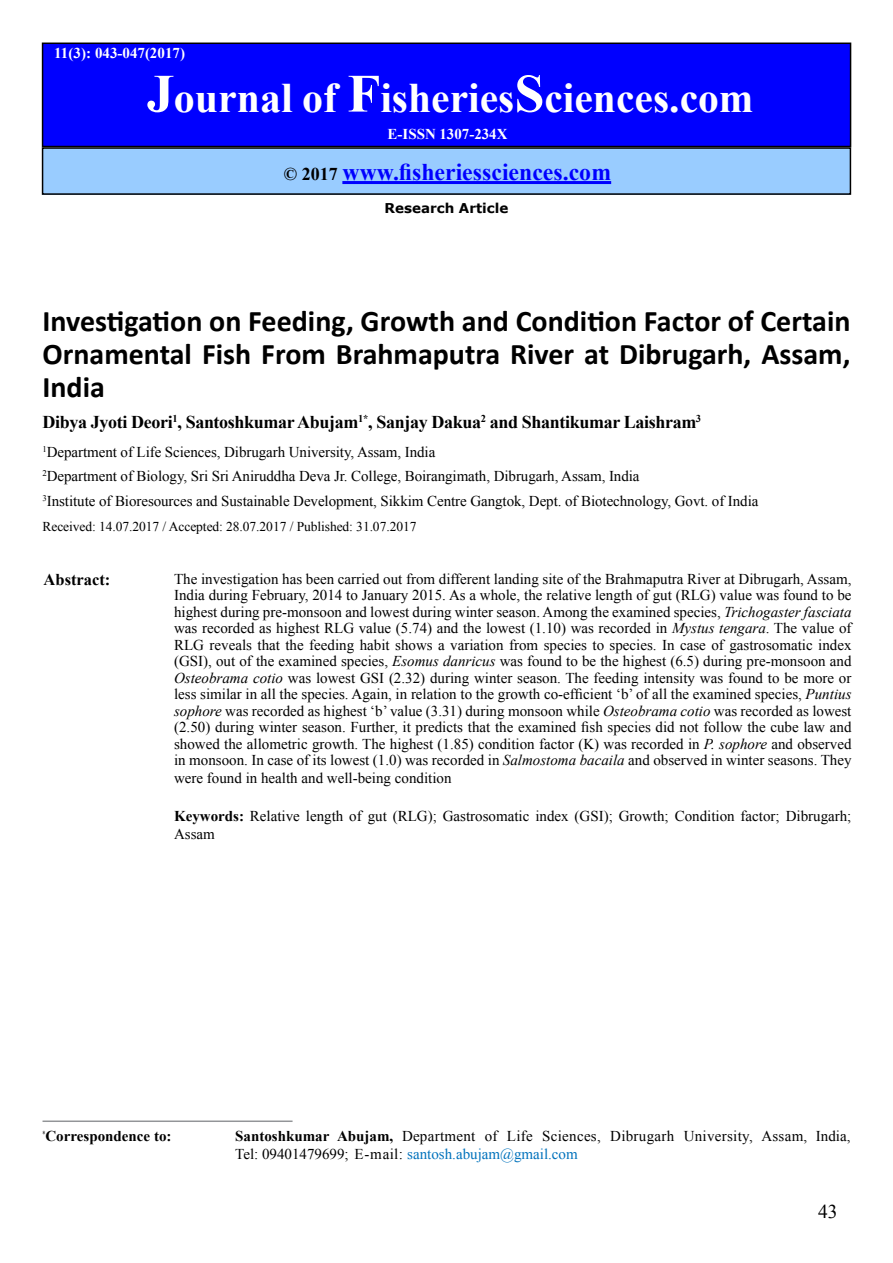
<style>
.page{position:relative;width:893px;height:1263px;background:#fff}
.page>*{position:absolute;margin:0;border:0;box-sizing:border-box;transform-origin:0 0}
.t1{font:700 42px "Times New Roman";color:#fff}
.t2{font:700 30px/33px "Calibri";color:#000;text-align:justify}
.t3{font:700 24px "Times New Roman";color:#00f}
.t4{font:19.5px "Times New Roman";color:#000}
.t5{font:700 18px "Times New Roman";letter-spacing:-.02em;color:#000}
.t6{font:700 16.5px "Times New Roman";color:#000}
.t7{font:15px/16.5px "Times New Roman";color:#000;text-align:justify}
.t8{font:15px/18px "Times New Roman";letter-spacing:.02em;color:#000}
.t9{font:700 15px "Times New Roman";color:#fff}
.t10{font:700 15px "Times New Roman";color:#000}
.t11{font:13.5px "Times New Roman";letter-spacing:-.005em;color:#000}
.t12{font:700 13.5px "Verdana";color:#000}
.s1{font-size:54px}
.s2{font-size:18px;color:#000}
.s3{font-style:italic}
.s4{font-weight:700}
.s5{color:#0072bc}
</style>
<div class="page">
<div style="left:42px;top:43px;width:809px;height:104px;background:#00f;border:1px solid #000"></div>
<div style="left:43px;top:148px;width:807px;height:46px;background:#9cf"></div>
<div style="left:42px;top:147px;width:809px;height:48px;border:2px solid #000"></div>
<hr style="left:342px;top:181px;width:269px;height:3px;background:#00f">
<hr style="left:43px;top:1120px;width:250px;height:2px;background:#939598">
<p class="t9" style="left:54px;top:43px;width:132px">11(3): 043-047(2017)</p>
<h1 class="t1" style="left:147px;top:68px;width:608px"><span class="s1">J</span>ournal of <span class="s1">F</span>isheries<span class="s1">S</span>ciences.com</h1>
<p class="t9" style="left:388px;top:123px;width:121px">E-ISSN 1307-234X</p>
<p class="t3" style="left:284px;top:155px;width:329px"><span class="s2">© 2017</span> www.fisheriessciences.com</p>
<p class="t12" style="left:385px;top:199px;width:125px">Research Article</p>
<p class="t2" style="left:43px;top:304px;width:809px">Investigation on Feeding, Growth and Condition Factor of Certain Ornamental Fish From Brahmaputra River at Dibrugarh, Assam, India</p>
<p class="t5" style="left:43px;top:409px;width:660px">Dibya Jyoti Deori<sup>1</sup>, Santoshkumar Abujam<sup>1*</sup>, Sanjay Dakua<sup>2</sup> and Shantikumar Laishram<sup>3</sup></p>
<p class="t7" style="left:43px;top:443px;width:394px"><sup>1</sup>Department of Life Sciences, Dibrugarh University, Assam, India</p>
<p class="t7" style="left:43px;top:468px;width:599px"><sup>2</sup>Department of Biology, Sri Sri Aniruddha Deva Jr. College, Boirangimath, Dibrugarh, Assam, India</p>
<p class="t7" style="left:43px;top:493px;width:717px"><sup>3</sup>Institute of Bioresources and Sustainable Development, Sikkim Centre Gangtok, Dept. of Biotechnology, Govt. of India</p>
<p class="t11" style="left:43px;top:517px;width:375px">Received: 14.07.2017 / Accepted: 28.07.2017 / Published: 31.07.2017</p>
<p class="t6" style="left:44px;top:568px;width:68px">Abstract:</p>
<p class="t7" style="left:174px;top:570px;width:679px">The investigation has been carried out from different landing site of the Brahmaputra River at Dibrugarh, Assam, India during February, 2014 to January 2015. As a whole, the relative length of gut (RLG) value was found to be highest during pre-monsoon and lowest during winter season. Among the examined species, <span class="s3">Trichogaster fasciata </span>was recorded as highest RLG value (5.74) and the lowest (1.10) was recorded in <span class="s3">Mystus tengara</span>. The value of RLG reveals that the feeding habit shows a variation from species to species. In case of gastrosomatic index (GSI), out of the examined species, <span class="s3">Esomus danricus</span> was found to be the highest (6.5) during pre-monsoon and <span class="s3">Osteobrama cotio</span> was lowest GSI (2.32) during winter season. The feeding intensity was found to be more or less similar in all the species. Again, in relation to the growth co-efficient ‘b’ of all the examined species, <span class="s3">Puntius sophore</span> was recorded as highest ‘b’ value (3.31) during monsoon while <span class="s3">Osteobrama cotio</span> was recorded as lowest (2.50) during winter season. Further, it predicts that the examined fish species did not follow the cube law and showed the allometric growth. The highest (1.85) condition factor (K) was recorded in <span class="s3">P. sophore</span> and observed in monsoon. In case of its lowest (1.0) was recorded in <span class="s3">Salmostoma bacaila</span> and observed in winter seasons. They</p>
<p class="t7" style="left:174px;top:770px;width:279px">were found in health and well-being condition</p>
<p class="t7" style="left:174px;top:806px;width:679px;line-height:18px"><span class="s4">Keywords:</span> Relative length of gut (RLG); Gastrosomatic index (GSI); Growth; Condition factor; Dibrugarh;<br>Assam</p>
<p class="t10" style="left:43px;top:1126px;width:130px"><sup>*</sup>Correspondence to:</p>
<p class="t8" style="left:235px;top:1127px;width:617px"><span class="s4">Santoshkumar Abujam,</span> Department of Life Sciences, Dibrugarh University, Assam, India,<br>Tel: 09401479699; E-mail: <span class="s5">santosh.abujam@gmail.com</span></p>
<p class="t4" style="left:818px;top:1199px;width:21px">43</p>
</div>
